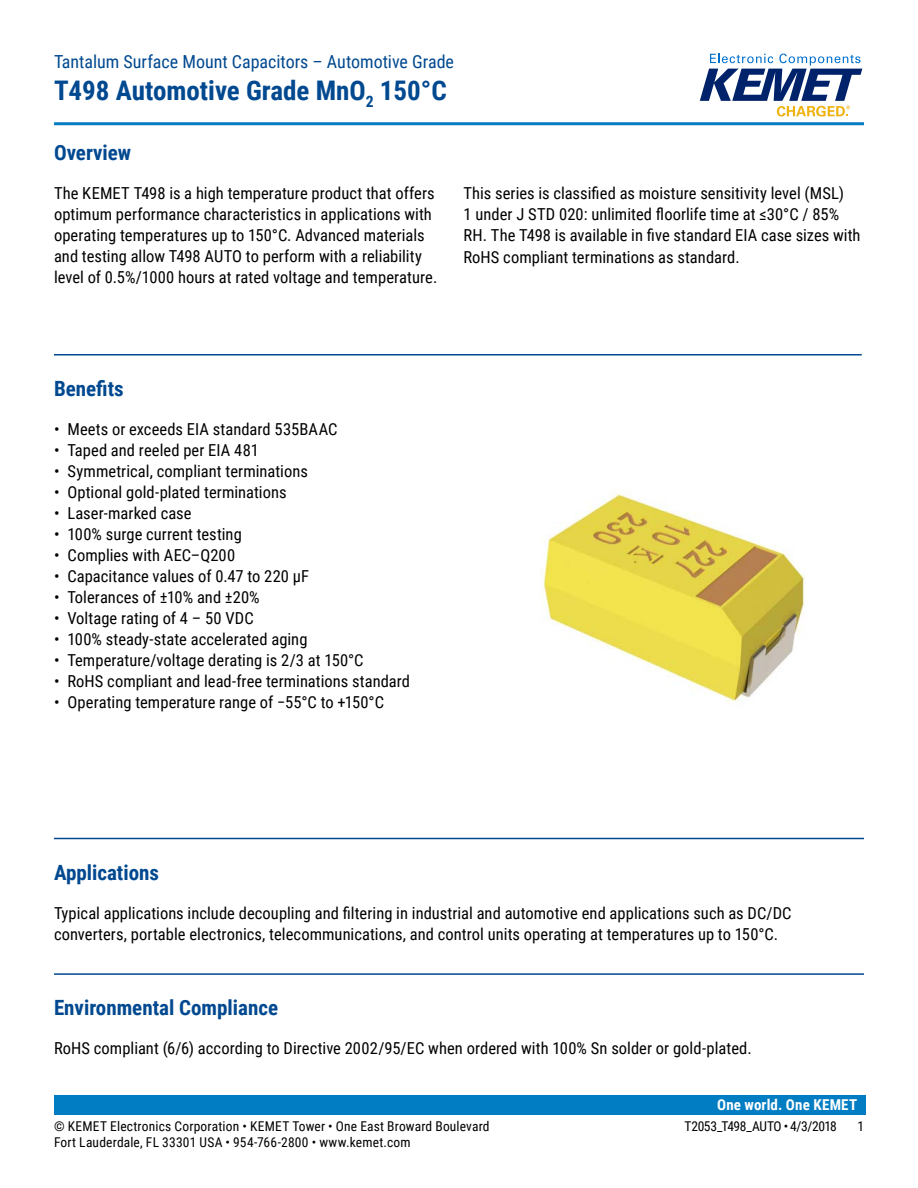
<style>
.page{position:relative;width:918px;height:1188px;background:#fff}
.page>*{position:absolute;margin:0;border:0;box-sizing:border-box;transform-origin:0 0}
.t1{font:700 27px "Roboto Condensed";color:#004990}
.t2{font:700 21px "Roboto Condensed";color:#004990}
.t3{font:18px "Roboto Condensed";color:#004990}
.t4{font:16.5px/21px "Roboto Condensed";letter-spacing:.005em;color:#000}
.t5{font:700 15px "Roboto Condensed";letter-spacing:.015em;color:#fff}
.t6{font:13.5px "Roboto Condensed";letter-spacing:.015em;color:#000}
.t7{font:13.5px "Roboto Condensed";letter-spacing:-.03em;color:#000}
</style>
<div class="page">
<svg style="left:700px;top:54px;width:162px;height:63px"></svg>
<hr style="left:54px;top:122px;width:810px;height:3px;background:#007dc3">
<div style="left:54px;top:1095px;width:811px;height:20px;background:#007dc3"></div>
<hr style="left:54px;top:354px;width:808px;height:2px;background:#004990">
<img style="left:542px;top:492px;width:263px;height:215px">
<hr style="left:54px;top:838px;width:810px;height:1px;background:#004990">
<hr style="left:54px;top:973px;width:810px;height:2px;background:#004990">
<p class="t3" style="left:54px;top:48px;width:402px">Tantalum Surface Mount Capacitors – Automotive Grade</p>
<h1 class="t1" style="left:54px;top:71px;width:394px">T498 Automotive Grade MnO<sub>2</sub> 150°C</h1>
<p class="t2" style="left:54px;top:138px;width:79px">Overview</p>
<p class="t4" style="left:54px;top:182px;width:385px">The KEMET T498 is a high temperature product that offers optimum performance characteristics in applications with operating temperatures up to 150°C. Advanced materials and testing allow T498 AUTO to perform with a reliability level of 0.5%/1000 hours at rated voltage and temperature.</p>
<p class="t4" style="left:463px;top:183px;width:399px">This series is classified as moisture sensitivity level (MSL)<br>1 under J STD 020: unlimited floorlife time at ≤30°C / 85% RH. The T498 is available in five standard EIA case sizes with RoHS compliant terminations as standard.</p>
<p class="t2" style="left:54px;top:374px;width:71px">Benefits</p>
<p class="t4" style="left:54px;top:418px;width:285px">• Meets or exceeds EIA standard 535BAAC</p>
<p class="t4" style="left:54px;top:439px;width:206px">• Taped and reeled per EIA 481</p>
<p class="t4" style="left:54px;top:460px;width:255px">• Symmetrical, compliant terminations</p>
<p class="t4" style="left:54px;top:481px;width:234px">• Optional gold-plated terminations</p>
<p class="t4" style="left:54px;top:502px;width:139px">• Laser-marked case</p>
<p class="t4" style="left:54px;top:523px;width:189px">• 100% surge current testing</p>
<p class="t4" style="left:54px;top:544px;width:183px">• Complies with AEC–Q200</p>
<p class="t4" style="left:54px;top:565px;width:257px">• Capacitance values of 0.47 to 220 μF</p>
<p class="t4" style="left:54px;top:586px;width:207px">• Tolerances of ±10% and ±20%</p>
<p class="t4" style="left:54px;top:607px;width:201px">• Voltage rating of 4 – 50 VDC</p>
<p class="t4" style="left:54px;top:628px;width:255px">• 100% steady-state accelerated aging</p>
<p class="t4" style="left:54px;top:649px;width:311px">• Temperature/voltage derating is 2/3 at 150°C</p>
<p class="t4" style="left:54px;top:670px;width:358px">• RoHS compliant and lead-free terminations standard</p>
<p class="t4" style="left:54px;top:691px;width:332px">• Operating temperature range of −55°C to +150°C</p>
<p class="t2" style="left:54px;top:858px;width:107px">Applications</p>
<p class="t4" style="left:54px;top:902px;width:739px">Typical applications include decoupling and filtering in industrial and automotive end applications such as DC/DC converters, portable electronics, telecommunications, and control units operating at temperatures up to 150°C.</p>
<p class="t2" style="left:54px;top:993px;width:226px">Environmental Compliance</p>
<p class="t4" style="left:54px;top:1037px;width:699px">RoHS compliant (6/6) according to Directive 2002/95/EC when ordered with 100% Sn solder or gold-plated.</p>
<p class="t5" style="left:717px;top:1094px;width:142px">One world. One KEMET</p>
<p class="t6" style="left:54px;top:1116px;width:437px">© KEMET Electronics Corporation • KEMET Tower • One East Broward Boulevard</p>
<p class="t7" style="left:685px;top:1116px;width:154px">T2053_T498_AUTO • 4/3/2018</p>
<p class="t6" style="left:857px;top:1116px;width:8px">1</p>
<p class="t6" style="left:54px;top:1133px;width:358px">Fort Lauderdale, FL 33301 USA • 954-766-2800 • www.kemet.com</p>
</div>
